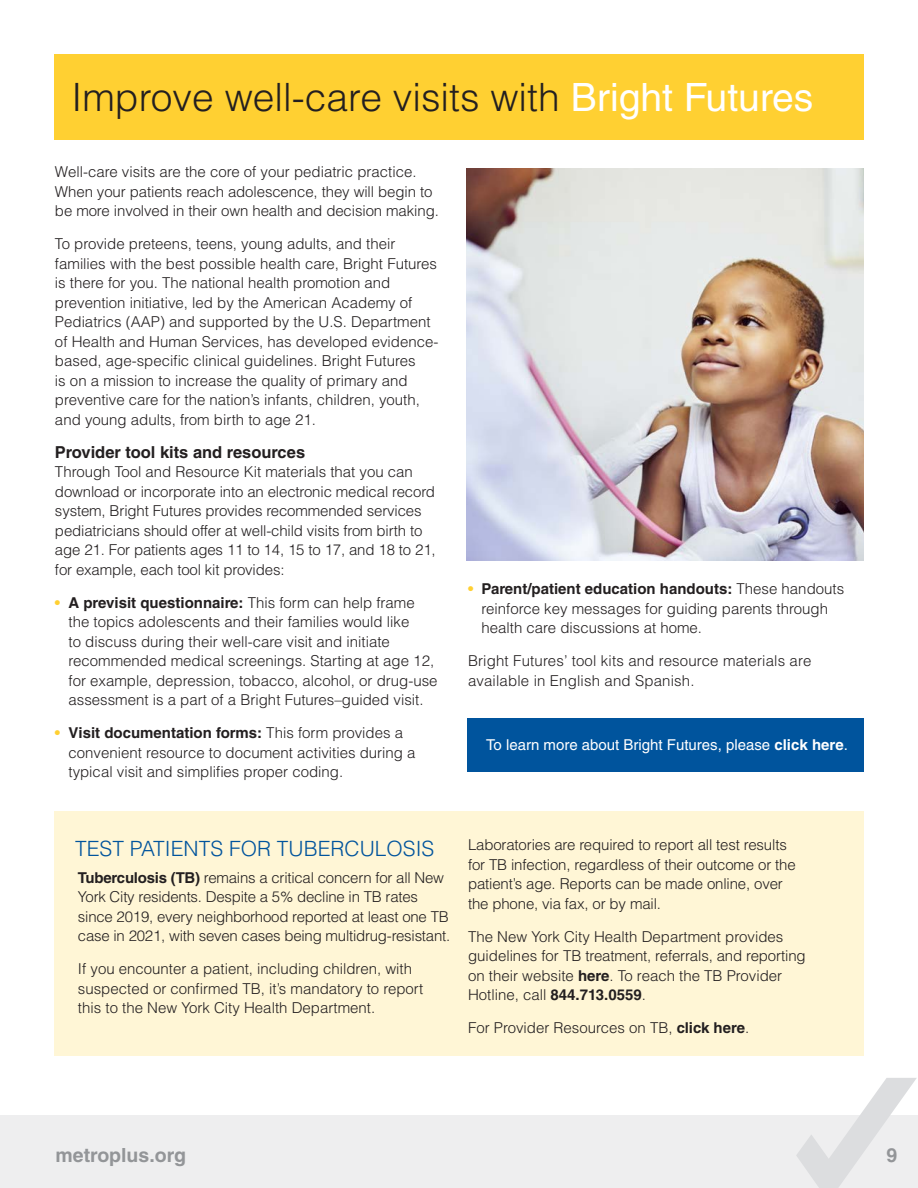
<style>
.page{position:relative;width:918px;height:1188px;background:#fff}
.page>*{position:absolute;margin:0;border:0;box-sizing:border-box;transform-origin:0 0}
.t1{font:300 39px "Helvetica LT Std";color:#231f20}
.t2{font:300 21px "Helvetica LT Std";color:#00549d}
.t3{font:700 19.5px "Helvetica LT Std";color:#939598}
.t4{font:700 16.5px "Helvetica LT Std";color:#231f20}
.t5{font:300 15px/19.5px "Helvetica LT Std";color:#231f20}
.t6{font:15px "Helvetica LT Std";color:#fff}
.s1{font-weight:400;color:#fff}
.s2{font-weight:700;color:#ffd032}
.s3{font-weight:700}
</style>
<div class="page">
<img style="left:466px;top:169px;width:398px;height:391px">
<div style="left:54px;top:811px;width:810px;height:245px;background:#fff6d6"></div>
<div style="left:55px;top:54px;width:809px;height:86px;background:#ffd032"></div>
<div style="left:0;top:1116px;width:918px;height:72px;background:#eeeeef"></div>
<svg style="left:796px;top:1078px;width:121px;height:110px"></svg>
<div style="left:467px;top:718px;width:397px;height:54px;background:#00549d"></div>
<h1 class="t1" style="left:72px;top:72px;width:743px">Improve well-care visits with <span class="s1">Bright Futures</span></h1>
<p class="t5" style="left:55px;top:162px;width:385px">Well-care visits are the core of your pediatric practice.<br>When your patients reach adolescence, they will begin to be more involved in their own health and decision making.</p>
<p class="t5" style="left:55px;top:234px;width:385px">To provide preteens, teens, young adults, and their families with the best possible health care, Bright Futures is there for you. The national health promotion and prevention initiative, led by the American Academy of Pediatrics (AAP) and supported by the U.S. Department of Health and Human Services, has developed evidence&shy;based, age-specific clinical guidelines. Bright Futures<br>is on a mission to increase the quality of primary and preventive care for the nation’s infants, children, youth, and young adults, from birth to age 21.</p>
<p class="t4" style="left:55px;top:442px;width:252px">Provider tool kits and resources</p>
<p class="t5" style="left:55px;top:462px;width:382px">Through Tool and Resource Kit materials that you can download or incorporate into an electronic medical record system, Bright Futures provides recommended services pediatricians should offer at well-child visits from birth to age 21. For patients ages 11 to 14, 15 to 17, and 18 to 21, for example, each tool kit provides:</p>
<p class="t5" style="left:68px;top:592px;width:371px;text-indent:-14px"><span class="s2">•</span> <span class="s3">A previsit questionnaire:</span> This form can help frame the topics adolescents and their families would like<br>to discuss during their well-care visit and initiate recommended medical screenings. Starting at age 12, for example, depression, tobacco, alcohol, or drug-use assessment is a part of a Bright Futures–guided visit.</p>
<p class="t5" style="left:68px;top:723px;width:349px;text-indent:-14px"><span class="s2">•</span> <span class="s3">Visit documentation forms:</span> This form provides a convenient resource to document activities during a typical visit and simplifies proper coding.</p>
<p class="t5" style="left:482px;top:579px;width:364px;text-indent:-14px"><span class="s2">•</span> <span class="s3">Parent/patient education handouts:</span> These handouts reinforce key messages for guiding parents through health care discussions at home.</p>
<p class="t5" style="left:468px;top:651px;width:345px">Bright Futures’ tool kits and resource materials are available in English and Spanish.</p>
<p class="t6" style="left:486px;top:736px;width:363px">To learn more about Bright Futures, please <span class="s3">click here</span>.</p>
<h2 class="t2" style="left:75px;top:835px;width:361px">TEST PATIENTS FOR TUBERCULOSIS</h2>
<p class="t5" style="left:78px;top:867px;width:374px"><span class="s3">Tuberculosis (TB)</span> remains a critical concern for all New York City residents. Despite a 5% decline in TB rates since 2019, every neighborhood reported at least one TB case in 2021, with seven cases being multidrug-resistant.</p>
<p class="t5" style="left:78px;top:959px;width:347px">If you encounter a patient, including children, with suspected or confirmed TB, it’s mandatory to report this to the New York City Health Department.</p>
<p class="t5" style="left:468px;top:835px;width:329px">Laboratories are required to report all test results for TB infection, regardless of their outcome or the patient’s age. Reports can be made online, over the phone, via fax, or by mail.</p>
<p class="t5" style="left:468px;top:926px;width:339px">The New York City Health Department provides guidelines for TB treatment, referrals, and reporting on their website <span class="s3">here</span>. To reach the TB Provider Hotline, call <span class="s3">844.713.0559</span>.</p>
<p class="t5" style="left:468px;top:1018px;width:283px">For Provider Resources on TB, <span class="s3">click here</span>.</p>
<h3 class="t3" style="left:56px;top:1144px;width:132px">metroplus.org</h3>
<h3 class="t3" style="left:886px;top:1144px;width:12px">9</h3>
</div>
